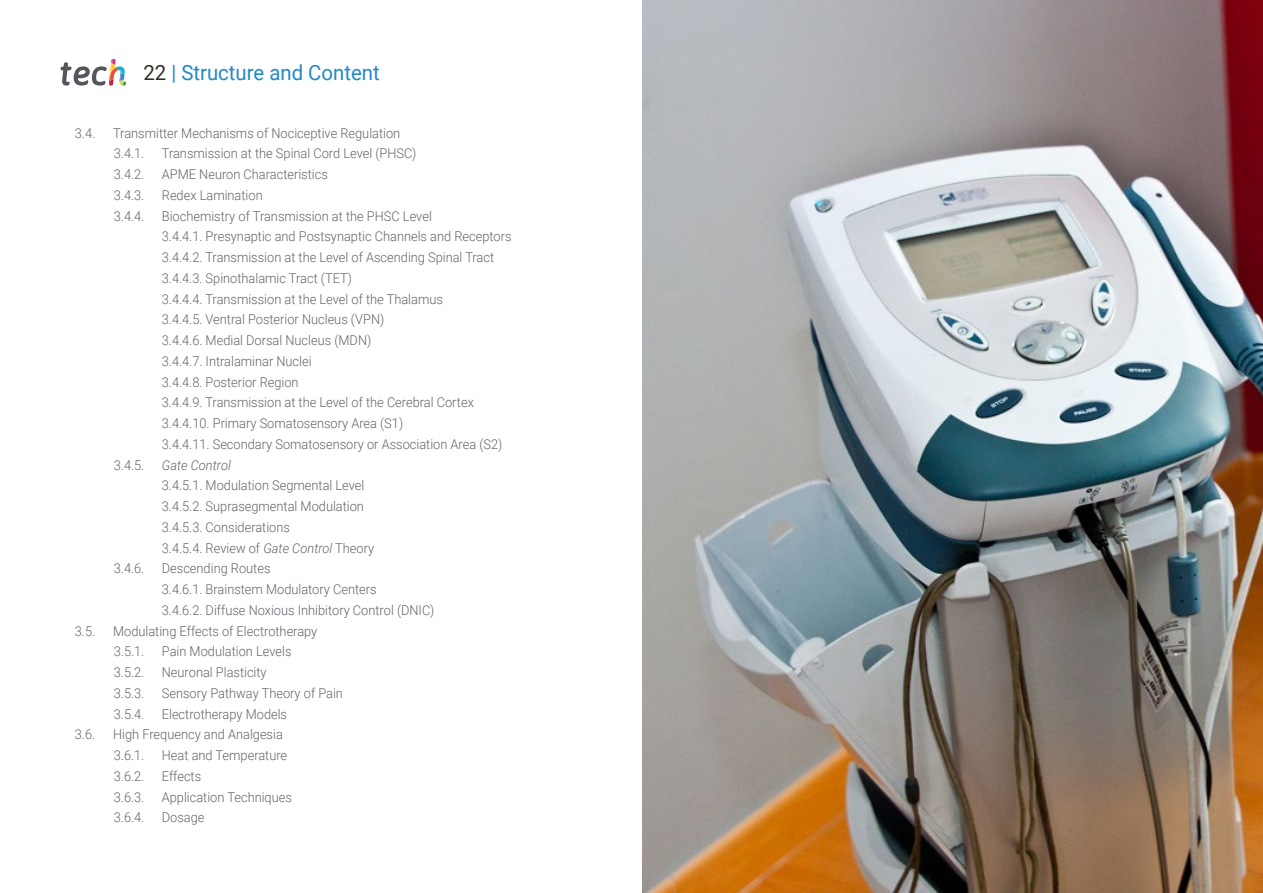
<style>
.page{position:relative;width:1263px;height:893px;background:#fff}
.page>*{position:absolute;margin:0;border:0;box-sizing:border-box;transform-origin:0 0}
.t1{font:21px "Roboto";color:#2488c9}
.t2{font:300 13.5px/20.7px "Roboto";color:#61646a;scale:.95 1}
.t3{font:italic 300 13.5px "Roboto";color:#61646a;scale:.95 1}
.s1{color:#312e20}
.s2{font-style:italic}
</style>
<div class="page">
<img style="left:642px;top:0;width:621px;height:893px">
<svg style="left:61px;top:59px;width:65px;height:27px"></svg>
<h1 class="t1" style="left:144px;top:57px;width:238px"><span class="s1">22</span> | Structure and Content</h1>
<p class="t2" style="left:75px;top:122px;width:23px">3.4.</p>
<p class="t2" style="left:113px;top:122px;width:304px">Transmitter Mechanisms of Nociceptive Regulation<br>3.4.1.</p>
<p class="t2" style="left:162px;top:143px;width:269px">Transmission at the Spinal Cord Level (PHSC)</p>
<p class="t2" style="left:114px;top:164px;width:34px">3.4.2.</p>
<p class="t2" style="left:162px;top:164px;width:176px">APME Neuron Characteristics</p>
<p class="t2" style="left:114px;top:184px;width:34px">3.4.3.</p>
<p class="t2" style="left:162px;top:184px;width:108px">Redex Lamination</p>
<p class="t2" style="left:114px;top:205px;width:34px">3.4.4.</p>
<p class="t2" style="left:162px;top:205px;width:369px">Biochemistry of Transmission at the PHSC Level<br>3.4.4.1. Presynaptic and Postsynaptic Channels and Receptors 3.4.4.2. Transmission at the Level of Ascending Spinal Tract 3.4.4.3. Spinothalamic Tract (TET)<br>3.4.4.4. Transmission at the Level of the Thalamus<br>3.4.4.5. Ventral Posterior Nucleus (VPN)<br>3.4.4.6. Medial Dorsal Nucleus (MDN)<br>3.4.4.7. Intralaminar Nuclei<br>3.4.4.8. Posterior Region<br>3.4.4.9. Transmission at the Level of the Cerebral Cortex 3.4.4.10. Primary Somatosensory Area (S1)<br>3.4.4.11. Secondary Somatosensory or Association Area (S2)</p>
<p class="t2" style="left:114px;top:454px;width:34px">3.4.5.</p>
<p class="t3" style="left:162px;top:455px;width:74px">Gate Control</p>
<p class="t2" style="left:162px;top:475px;width:225px">3.4.5.1. Modulation Segmental Level 3.4.5.2. Suprasegmental Modulation 3.4.5.3. Considerations<br>3.4.5.4. Review of <span class="s2">Gate Control</span> Theory</p>
<p class="t2" style="left:114px;top:558px;width:34px">3.4.6.</p>
<p class="t2" style="left:162px;top:558px;width:288px">Descending Routes<br>3.4.6.1. Brainstem Modulatory Centers<br>3.4.6.2. Diffuse Noxious Inhibitory Control (DNIC)</p>
<p class="t2" style="left:75px;top:620px;width:23px">3.5.</p>
<p class="t2" style="left:113px;top:620px;width:216px">Modulating Effects of Electrotherapy<br>3.5.1.</p>
<p class="t2" style="left:162px;top:641px;width:138px">Pain Modulation Levels</p>
<p class="t2" style="left:114px;top:662px;width:34px">3.5.2.</p>
<p class="t2" style="left:162px;top:662px;width:112px">Neuronal Plasticity</p>
<p class="t2" style="left:114px;top:682px;width:34px">3.5.3.</p>
<p class="t2" style="left:162px;top:682px;width:192px">Sensory Pathway Theory of Pain</p>
<p class="t2" style="left:114px;top:703px;width:34px">3.5.4.</p>
<p class="t2" style="left:162px;top:703px;width:133px">Electrotherapy Models</p>
<p class="t2" style="left:75px;top:724px;width:23px">3.6.</p>
<p class="t2" style="left:113px;top:724px;width:180px">High Frequency and Analgesia<br>3.6.1.</p>
<p class="t2" style="left:162px;top:745px;width:134px">Heat and Temperature</p>
<p class="t2" style="left:114px;top:765px;width:34px">3.6.2.</p>
<p class="t2" style="left:162px;top:765px;width:43px">Effects</p>
<p class="t2" style="left:114px;top:786px;width:34px">3.6.3.</p>
<p class="t2" style="left:162px;top:786px;width:138px">Application Techniques</p>
<p class="t2" style="left:114px;top:807px;width:34px">3.6.4.</p>
<p class="t2" style="left:162px;top:807px;width:46px">Dosage</p>
</div>
